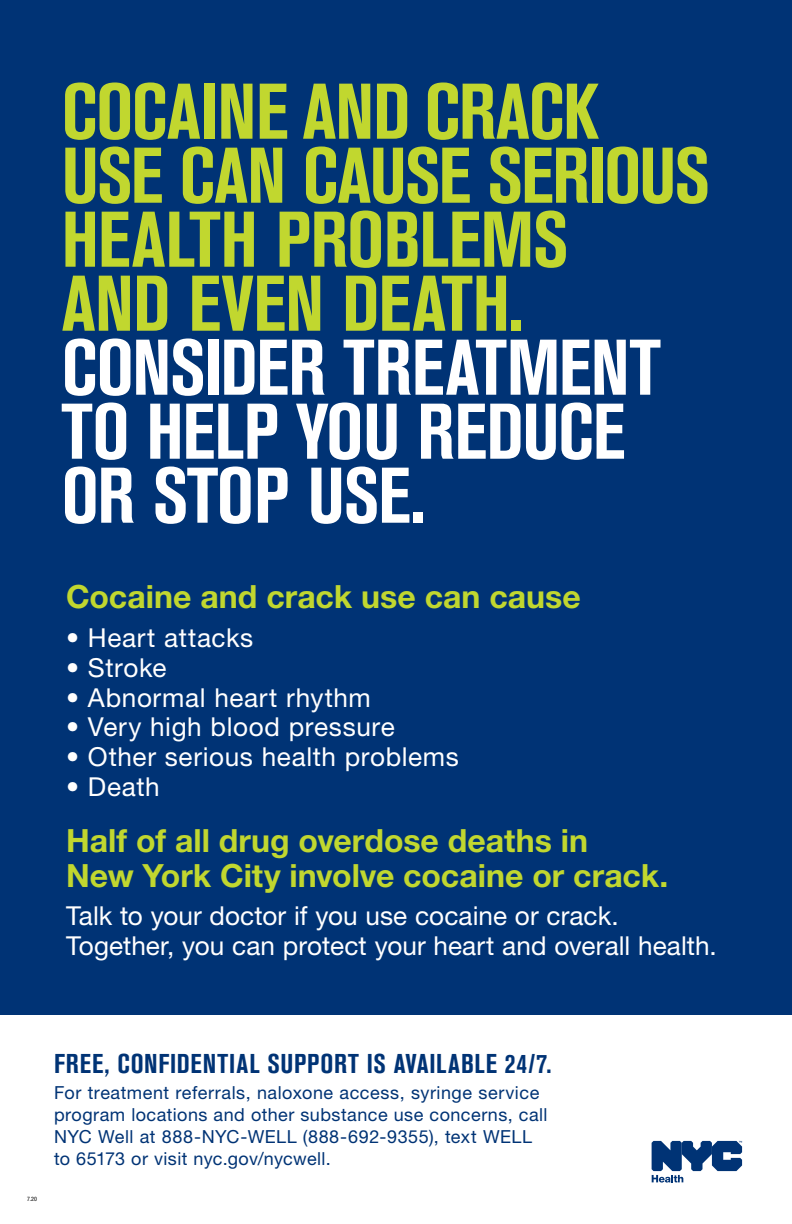
<style>
.page{position:relative;width:792px;height:1224px;background:#003375}
.page>*{position:absolute;margin:0;border:0;box-sizing:border-box;transform-origin:0 0}
.Head_2{font:700 condensed 78px/64px "Akzidenz Grotesk BQ";letter-spacing:-.015em;color:#c1d72f}
.Head_2-2{font:700 condensed 78px/64px "Akzidenz Grotesk BQ";letter-spacing:-.015em;color:#fff}
.t1{font:700 32px/35px "Helvetica Neue LT Std";color:#c1d72f}
.t2{font:700 condensed 27px "Akzidenz Grotesk BQ";letter-spacing:.035em;color:#003375}
.t3{font:26.1px "Helvetica Neue LT Std";letter-spacing:.015em;color:#fff}
.t4{font:18px/22px "Helvetica Neue LT Std";letter-spacing:.03em;color:#003375}
.t5{font:condensed 6px "Helvetica Neue LT Std";color:#000}
</style>
<div class="page">
<div style="left:0;top:1015px;width:792px;height:209px;background:#fff"></div>
<svg style="left:652px;top:1141px;width:90px;height:42px"></svg>
<p class="Head_2" style="left:62px;top:79px;width:650px">COCAINE AND CRACK<br>USE CAN CAUSE SERIOUS<br>HEALTH PROBLEMS<br>AND EVEN DEATH.</p>
<p class="Head_2-2" style="left:62px;top:335px;width:601px">CONSIDER TREATMENT<br>TO HELP YOU REDUCE<br>OR STOP USE.</p>
<p class="t1" style="left:66px;top:579px;width:516px">Cocaine and crack use can cause</p>
<p class="t3" style="left:66px;top:622px;width:189px">• Heart attacks</p>
<p class="t3" style="left:66px;top:652px;width:102px">• Stroke</p>
<p class="t3" style="left:66px;top:682px;width:306px">• Abnormal heart rhythm</p>
<p class="t3" style="left:66px;top:712px;width:330px">• Very high blood pressure</p>
<p class="t3" style="left:66px;top:742px;width:394px">• Other serious health problems</p>
<p class="t3" style="left:66px;top:771px;width:95px">• Death</p>
<p class="t1" style="left:66px;top:822px;width:604px">Half of all drug overdose deaths in<br>New York City involve cocaine or crack.</p>
<p class="t3" style="left:66px;top:900px;width:554px">Talk to your doctor if you use cocaine or crack.</p>
<p class="t3" style="left:66px;top:930px;width:652px">Together, you can protect your heart and overall health.</p>
<p class="t5" style="left:27px;top:1196px;width:12px">7.20</p>
<p class="t2" style="left:54px;top:1048px;width:499px">FREE, CONFIDENTIAL SUPPORT IS AVAILABLE 24/7.</p>
<p class="t4" style="left:54px;top:1082px;width:495px">For treatment referrals, naloxone access, syringe service program locations and other substance use concerns, call NYC Well at 888-NYC-WELL (888-692-9355), text WELL to 65173 or visit nyc.gov/nycwell.</p>
</div>
